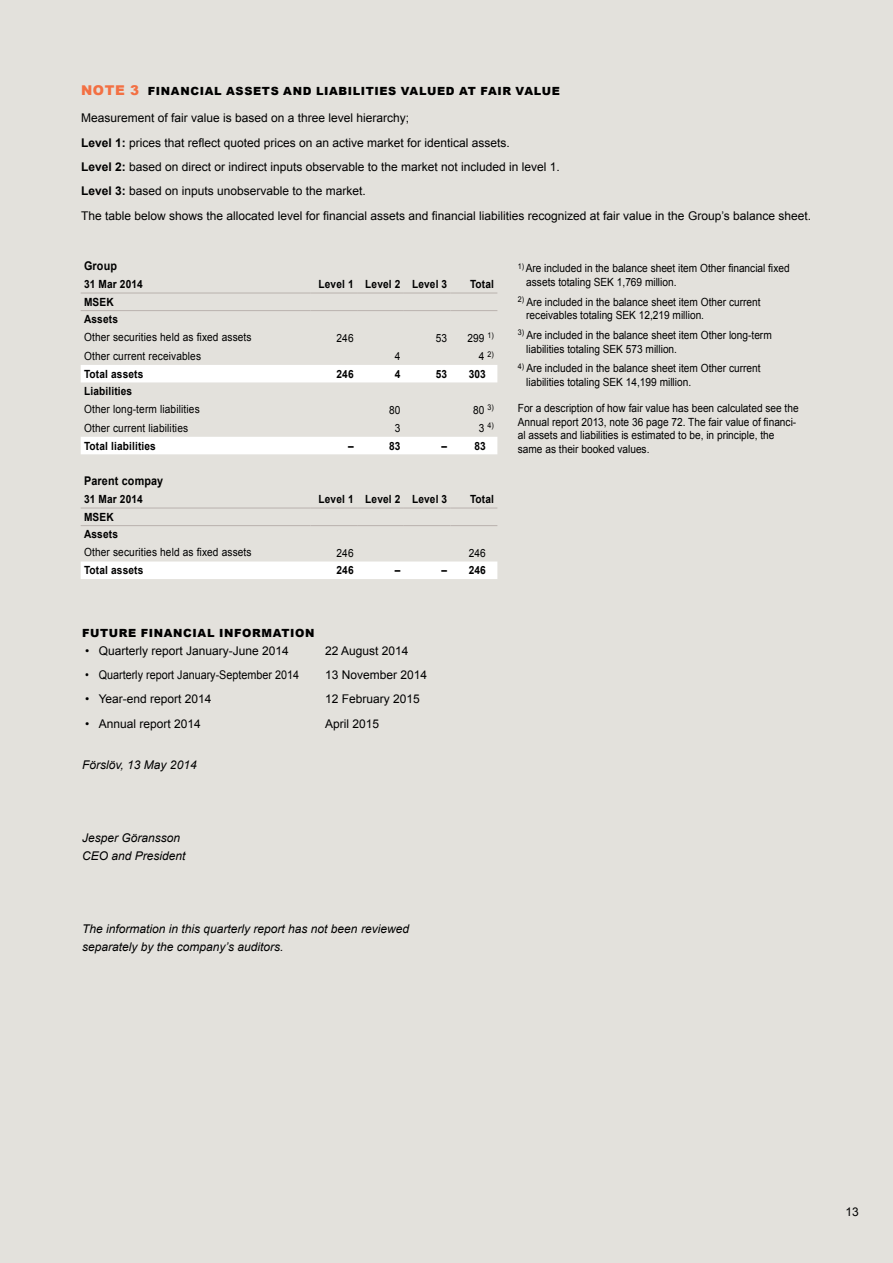
<style>
.page{position:relative;width:893px;height:1263px;background:#e3e1dc}
.page>*{position:absolute;margin:0;border:0;box-sizing:border-box;transform-origin:0 0}
.t1{font:12px/24.5px "Arial";color:#000}
.t2{font:italic 12px/18px "Arial";color:#000}
.t3{font:12px "Arial";color:#000;scale:.9 1}
.t4{font:700 12px "Arial";letter-spacing:.015em;color:#000;scale:.9 1}
.t5{font:11.25px/13.5px "Arial";color:#000;scale:.9 1}
.t6{font:700 11.25px/17.5px "Arial";letter-spacing:.015em;color:#000;scale:.9 1}
.t7{font:900 11.25px "Arial";letter-spacing:.055em;color:#000}
.t8{font:7.8px "Arial";color:#000;scale:.9 1}
.s1{font-size:13.5px;color:#f37043}
.s2{font-weight:700}
.s3{font-size:11.25px}
</style>
<div class="page">
<svg style="left:81px;top:365px;width:416px;height:89px"></svg>
<hr style="left:81px;top:292px;width:229px;height:2px;background:#beb7b3">
<hr style="left:310px;top:292px;width:47px;height:2px;background:#beb7b3">
<hr style="left:357px;top:292px;width:47px;height:2px;background:#beb7b3">
<hr style="left:404px;top:292px;width:47px;height:2px;background:#beb7b3">
<hr style="left:451px;top:292px;width:46px;height:2px;background:#beb7b3">
<hr style="left:81px;top:310px;width:229px;height:1px;background:#beb7b3">
<hr style="left:310px;top:310px;width:47px;height:1px;background:#beb7b3">
<hr style="left:357px;top:310px;width:47px;height:1px;background:#beb7b3">
<hr style="left:404px;top:310px;width:47px;height:1px;background:#beb7b3">
<hr style="left:451px;top:310px;width:46px;height:1px;background:#beb7b3">
<div style="left:81px;top:561px;width:416px;height:18px;background:#fff"></div>
<hr style="left:81px;top:507px;width:229px;height:2px;background:#beb7b3">
<hr style="left:310px;top:507px;width:47px;height:2px;background:#beb7b3">
<hr style="left:357px;top:507px;width:47px;height:2px;background:#beb7b3">
<hr style="left:404px;top:507px;width:47px;height:2px;background:#beb7b3">
<hr style="left:451px;top:507px;width:46px;height:2px;background:#beb7b3">
<hr style="left:81px;top:525px;width:229px;height:1px;background:#beb7b3">
<hr style="left:310px;top:525px;width:47px;height:1px;background:#beb7b3">
<hr style="left:357px;top:525px;width:47px;height:1px;background:#beb7b3">
<hr style="left:404px;top:525px;width:47px;height:1px;background:#beb7b3">
<hr style="left:451px;top:525px;width:46px;height:1px;background:#beb7b3">
<p class="t7" style="left:81px;top:83px;width:480px"><span class="s1">NOTE 3</span> FINANCIAL ASSETS AND LIABILITIES VALUED AT FAIR VALUE</p>
<p class="t1" style="left:81px;top:106px;width:732px">Measurement of fair value is based on a three level hierarchy;<br><span class="s2">Level 1:</span> prices that reflect quoted prices on an active market for identical assets.<br><span class="s2">Level 2:</span> based on direct or indirect inputs observable to the market not included in level 1.<br><span class="s2">Level 3:</span> based on inputs unobservable to the market.<br>The table below shows the allocated level for financial assets and financial liabilities recognized at fair value in the Group’s balance sheet.</p>
<p class="t4" style="left:84px;top:258px;width:38px">Group</p>
<p class="t6" style="left:84px;top:276px;width:67px">31 Mar 2014</p>
<p class="t6" style="left:318px;top:276px;width:145px">Level 1 Level 2 Level 3</p>
<p class="t6" style="left:470px;top:276px;width:28px">Total</p>
<p class="t6" style="left:84px;top:293px;width:39px">MSEK<br>Assets</p>
<p class="t5" style="left:84px;top:331px;width:188px">Other securities held as fixed assets</p>
<p class="t5" style="left:336px;top:331px;width:21px">246</p>
<p class="t5" style="left:436px;top:331px;width:14px">53</p>
<p class="t5" style="left:467px;top:331px;width:31px">299 <sup>1)</sup></p>
<p class="t5" style="left:84px;top:349px;width:132px">Other current receivables</p>
<p class="t5" style="left:395px;top:350px;width:8px">4</p>
<p class="t8" style="left:479px;top:349px;width:18px"><span class="s3">4</span> 2)</p>
<p class="t6" style="left:84px;top:365px;width:67px">Total assets</p>
<p class="t6" style="left:336px;top:365px;width:21px">246</p>
<p class="t6" style="left:395px;top:365px;width:8px">4</p>
<p class="t6" style="left:436px;top:365px;width:14px">53</p>
<p class="t6" style="left:469px;top:365px;width:21px">303</p>
<p class="t6" style="left:84px;top:383px;width:55px">Liabilities</p>
<p class="t5" style="left:84px;top:403px;width:130px">Other long-term liabilities</p>
<p class="t5" style="left:389px;top:403px;width:14px">80</p>
<p class="t5" style="left:473px;top:403px;width:25px">80 <sup>3)</sup></p>
<p class="t5" style="left:84px;top:421px;width:117px">Other current liabilities</p>
<p class="t5" style="left:395px;top:421px;width:8px">3</p>
<p class="t8" style="left:479px;top:421px;width:18px"><span class="s3">3</span> 4)</p>
<p class="t6" style="left:84px;top:437px;width:81px">Total liabilities</p>
<p class="t6" style="left:348px;top:437px;width:8px">–</p>
<p class="t6" style="left:389px;top:437px;width:14px">83</p>
<p class="t6" style="left:442px;top:437px;width:8px">–</p>
<p class="t6" style="left:474px;top:437px;width:14px">83</p>
<p class="t4" style="left:84px;top:473px;width:90px">Parent compay</p>
<p class="t6" style="left:84px;top:491px;width:67px">31 Mar 2014</p>
<p class="t6" style="left:318px;top:491px;width:145px">Level 1 Level 2 Level 3</p>
<p class="t6" style="left:470px;top:491px;width:28px">Total</p>
<p class="t6" style="left:84px;top:508px;width:39px">MSEK<br>Assets</p>
<p class="t5" style="left:84px;top:546px;width:188px">Other securities held as fixed assets</p>
<p class="t5" style="left:336px;top:546px;width:21px">246</p>
<p class="t5" style="left:469px;top:546px;width:21px">246</p>
<p class="t6" style="left:84px;top:562px;width:67px">Total assets</p>
<p class="t6" style="left:336px;top:562px;width:21px">246</p>
<p class="t6" style="left:395px;top:562px;width:8px">–</p>
<p class="t6" style="left:442px;top:562px;width:51px">– 246</p>
<p class="t7" style="left:82px;top:624px;width:234px">FUTURE FINANCIAL INFORMATION</p>
<p class="t1" style="left:85px;top:638px;width:205px">• Quarterly report January-June 2014</p>
<p class="t1" style="left:325px;top:638px;width:85px">22 August 2014</p>
<p class="t3" style="left:85px;top:667px;width:239px">• Quarterly report January-September 2014</p>
<p class="t1" style="left:325px;top:663px;width:104px">13 November 2014</p>
<p class="t1" style="left:85px;top:687px;width:128px">• Year-end report 2014</p>
<p class="t1" style="left:325px;top:687px;width:96px">12 February 2015</p>
<p class="t1" style="left:85px;top:711px;width:117px">• Annual report 2014</p>
<p class="t1" style="left:325px;top:711px;width:56px">April 2015</p>
<p class="t2" style="left:82px;top:756px;width:116px">Förslöv, 13 May 2014</p>
<p class="t5" style="left:526px;top:262px;width:294px;text-indent:-8px"><sup>1)</sup> Are included in the balance sheet item Other financial fixed assets totaling SEK 1,769 million.</p>
<p class="t5" style="left:526px;top:295px;width:262px;text-indent:-8px"><sup>2)</sup> Are included in the balance sheet item Other current receivables totaling SEK 12,219 million.</p>
<p class="t5" style="left:526px;top:328px;width:274px;text-indent:-8px"><sup>3)</sup> Are included in the balance sheet item Other long-term liabilities totaling SEK 573 million.</p>
<p class="t5" style="left:526px;top:362px;width:262px;text-indent:-8px"><sup>4)</sup> Are included in the balance sheet item Other current liabilities totaling SEK 14,199 million.</p>
<p class="t5" style="left:518px;top:402px;width:314px">For a description of how fair value has been calculated see the Annual report 2013, note 36 page 72. The fair value of financi&shy;al assets and liabilities is estimated to be, in principle, the same as their booked values.</p>
<p class="t2" style="left:82px;top:829px;width:105px">Jesper Göransson<br>CEO and President</p>
<p class="t2" style="left:82px;top:920px;width:328px">The information in this quarterly report has not been reviewed separately by the company’s auditors.</p>
<p class="t1" style="left:846px;top:1200px;width:15px">13</p>
</div>
